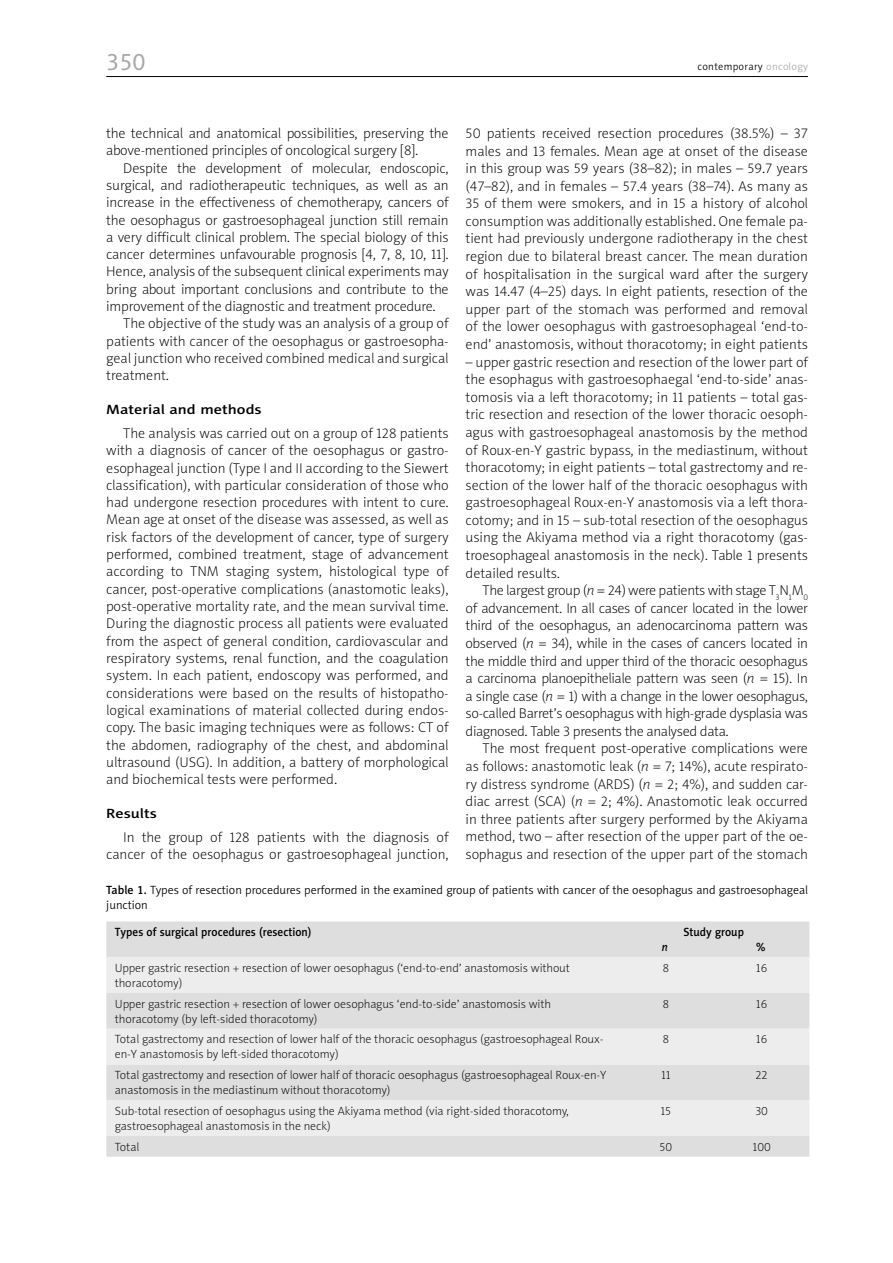
<style>
.page{position:relative;width:893px;height:1263px;background:#fff}
.page>*{position:absolute;margin:0;border:0;box-sizing:border-box;transform-origin:0 0}
.t1{font:24px "Naomi Sans EFN";color:#a8a8a7}
.t2{font:14.25px/17.5px "Naomi Sans EFN Thin";letter-spacing:-.01em;color:#000;text-align:justify}
.t3{font:13.5px "Naomi Sans EFN Medium";color:#000;scale:1.2 1}
.t4{font:12px/15px "Naomi Sans EFN Thin";color:#000}
.t5{font:12px/15px "Naomi Sans EFN Light";color:#000}
.t6{font:12px "Naomi Sans EFN Medium";color:#000;scale:.95 1}
.t7{font:italic 12px "Naomi Sans EFN Medium";color:#000;scale:.95 1}
.t8{font:10.5px "Naomi Sans EFN Light";letter-spacing:.03em;color:#000}
.s1{color:#a8a8a7}
.s2{font-style:italic}
.s3{font-family:"Naomi Sans EFN Medium"}
</style>
<div class="page">
<hr style="left:106px;top:76px;width:702px;height:1px;background:#000">
<div style="left:106px;top:921px;width:703px;height:236px;background:#dedede"></div>
<svg style="left:106px;top:957px;width:703px;height:179px;background:#e7e7e7"></svg>
<h1 class="t1" style="left:106px;top:47px;width:41px">350</h1>
<p class="t8" style="left:697px;top:61px;width:112px">contemporary <span class="s1">oncology</span></p>
<p class="t2" style="left:466px;top:124px;width:344px">50 patients received resection procedures (38.5%) – 37 males and 13 females. Mean age at onset of the disease in this group was 59 years (38–82); in males – 59.7 years (47–82), and in females – 57.4 years (38–74). As many as 35 of them were smokers, and in 15 a history of alcohol consumption was additionally established. One female pa&shy;tient had previously undergone radiotherapy in the chest region due to bilateral breast cancer. The mean duration of hospitalisation in the surgical ward after the surgery was 14.47 (4–25) days. In eight patients, resection of the upper part of the stomach was performed and removal of the lower oesophagus with gastroesophageal ‘end-to&shy;end’ anastomosis, without thoracotomy; in eight patients</p>
<p class="t2" style="left:466px;top:353px;width:344px">– upper gastric resection and resection of the lower part of the esophagus with gastroesophaegal ‘end-to-side’ anas&shy;tomosis via a left thoracotomy; in 11 patients – total gas&shy;tric resection and resection of the lower thoracic oesoph&shy;agus with gastroesophageal anastomosis by the method of Roux-en-Y gastric bypass, in the mediastinum, without thoracotomy; in eight patients – total gastrectomy and re&shy;section of the lower half of the thoracic oesophagus with gastroesophageal Roux-en-Y anastomosis via a left thora&shy;cotomy; and in 15 – sub-total resection of the oesophagus using the Akiyama method via a right thoracotomy (gas&shy;troesophageal anastomosis in the neck). Table 1 presents detailed results.</p>
<p class="t2" style="left:466px;top:582px;width:344px;text-indent:17px">The largest group (<span class="s2">n</span> = 24) were patients with stage T<sub>3</sub>N<sub>1</sub>M<sub>0 </sub>of advancement. In all cases of cancer located in the lower third of the oesophagus, an adenocarcinoma pattern was observed (<span class="s2">n</span> = 34), while in the cases of cancers located in the middle third and upper third of the thoracic oesophagus a carcinoma planoepitheliale pattern was seen (<span class="s2">n</span> = 15). In a single case (<span class="s2">n</span> = 1) with a change in the lower oesophagus, so-called Barret’s oesophagus with high-grade dysplasia was diagnosed. Table 3 presents the analysed data.</p>
<p class="t2" style="left:466px;top:740px;width:344px;text-indent:17px">The most frequent post-operative complications were as follows: anastomotic leak (<span class="s2">n</span> = 7; 14%), acute respirato&shy;ry distress syndrome (ARDS) (<span class="s2">n</span> = 2; 4%), and sudden car&shy;diac arrest (SCA) (<span class="s2">n</span> = 2; 4%). Anastomotic leak occurred in three patients after surgery performed by the Akiyama method, two – after resection of the upper part of the oe&shy;sophagus and resection of the upper part of the stomach</p>
<p class="t5" style="left:106px;top:882px;width:703px"><span class="s3">Table 1.</span> Types of resection procedures performed in the examined group of patients with cancer of the oesophagus and gastroesophageal junction</p>
<p class="t6" style="left:115px;top:925px;width:209px">Types of surgical procedures (resection)</p>
<p class="t6" style="left:683px;top:925px;width:65px">Study group</p>
<p class="t7" style="left:662px;top:940px;width:8px">n</p>
<p class="t6" style="left:756px;top:940px;width:11px">%</p>
<p class="t4" style="left:115px;top:960px;width:456px">Upper gastric resection + resection of lower oesophagus (‘end-to-end’ anastomosis without thoracotomy)</p>
<p class="t4" style="left:663px;top:960px;width:8px">8</p>
<p class="t4" style="left:756px;top:960px;width:13px">16</p>
<p class="t4" style="left:115px;top:996px;width:438px">Upper gastric resection + resection of lower oesophagus ‘end-to-side’ anastomosis with thoracotomy (by left-sided thoracotomy)</p>
<p class="t4" style="left:663px;top:996px;width:8px">8</p>
<p class="t4" style="left:756px;top:996px;width:13px">16</p>
<p class="t4" style="left:115px;top:1032px;width:490px">Total gastrectomy and resection of lower half of the thoracic oesophagus (gastroesophageal Roux&shy;en-Y anastomosis by left-sided thoracotomy)</p>
<p class="t4" style="left:663px;top:1032px;width:8px">8</p>
<p class="t4" style="left:756px;top:1032px;width:13px">16</p>
<p class="t4" style="left:115px;top:1068px;width:493px">Total gastrectomy and resection of lower half of thoracic oesophagus (gastroesophageal Roux-en-Y anastomosis in the mediastinum without thoracotomy)</p>
<p class="t4" style="left:661px;top:1068px;width:11px">11</p>
<p class="t4" style="left:756px;top:1068px;width:13px">22</p>
<p class="t4" style="left:115px;top:1103px;width:456px">Sub-total resection of oesophagus using the Akiyama method (via right-sided thoracotomy, gastroesophageal anastomosis in the neck)</p>
<p class="t4" style="left:660px;top:1103px;width:12px">15</p>
<p class="t4" style="left:755px;top:1103px;width:14px">30</p>
<p class="t4" style="left:115px;top:1139px;width:26px">Total</p>
<p class="t4" style="left:660px;top:1139px;width:14px">50</p>
<p class="t4" style="left:753px;top:1139px;width:19px">100</p>
<p class="t2" style="left:106px;top:125px;width:344px">the technical and anatomical possibilities, preserving the above-mentioned principles of oncological surgery [8].</p>
<p class="t2" style="left:123px;top:159px;width:327px">Despite the development of molecular, endoscopic,</p>
<p class="t2" style="left:106px;top:176px;width:344px">surgical, and radiotherapeutic techniques, as well as an</p>
<p class="t2" style="left:106px;top:194px;width:344px">increase in the effectiveness of chemotherapy, cancers of</p>
<p class="t2" style="left:106px;top:211px;width:344px">the oesophagus or gastroesophageal junction still remain</p>
<p class="t2" style="left:106px;top:228px;width:344px">a very difficult clinical problem. The special biology of this</p>
<p class="t2" style="left:106px;top:246px;width:344px">cancer determines unfavourable prognosis [4, 7, 8, 10, 11].</p>
<p class="t2" style="left:106px;top:263px;width:344px">Hence, analysis of the subsequent clinical experiments may</p>
<p class="t2" style="left:106px;top:280px;width:344px">bring about important conclusions and contribute to the</p>
<p class="t2" style="left:106px;top:298px;width:331px">improvement of the diagnostic and treatment procedure.</p>
<p class="t2" style="left:123px;top:315px;width:327px">The objective of the study was an analysis of a group of</p>
<p class="t2" style="left:106px;top:332px;width:344px">patients with cancer of the oesophagus or gastroesopha-</p>
<p class="t2" style="left:106px;top:350px;width:344px">geal junction who received combined medical and surgical</p>
<p class="t2" style="left:106px;top:367px;width:64px">treatment.</p>
<p class="t3" style="left:106px;top:402px;width:131px">Material and methods</p>
<p class="t2" style="left:106px;top:425px;width:344px;text-indent:17px">The analysis was carried out on a group of 128 patients with a diagnosis of cancer of the oesophagus or gastro&shy;esophageal junction (Type I and II according to the Siewert classification), with particular consideration of those who had undergone resection procedures with intent to cure.<br>Mean age at onset of the disease was assessed, as well as risk factors of the development of cancer, type of surgery performed, combined treatment, stage of advancement according to TNM staging system, histological type of cancer, post-operative complications (anastomotic leaks), post-operative mortality rate, and the mean survival time.<br>During the diagnostic process all patients were evaluated from the aspect of general condition, cardiovascular and respiratory systems, renal function, and the coagulation system. In each patient, endoscopy was performed, and considerations were based on the results of histopatho&shy;logical examinations of material collected during endos&shy;copy. The basic imaging techniques were as follows: CT of the abdomen, radiography of the chest, and abdominal ultrasound (USG). In addition, a battery of morphological and biochemical tests were performed.</p>
<p class="t3" style="left:106px;top:805px;width:44px">Results</p>
<p class="t2" style="left:106px;top:828px;width:344px;text-align:right">In the group of 128 patients with the diagnosis of cancer of the oesophagus or gastroesophageal junction,</p>
</div>
